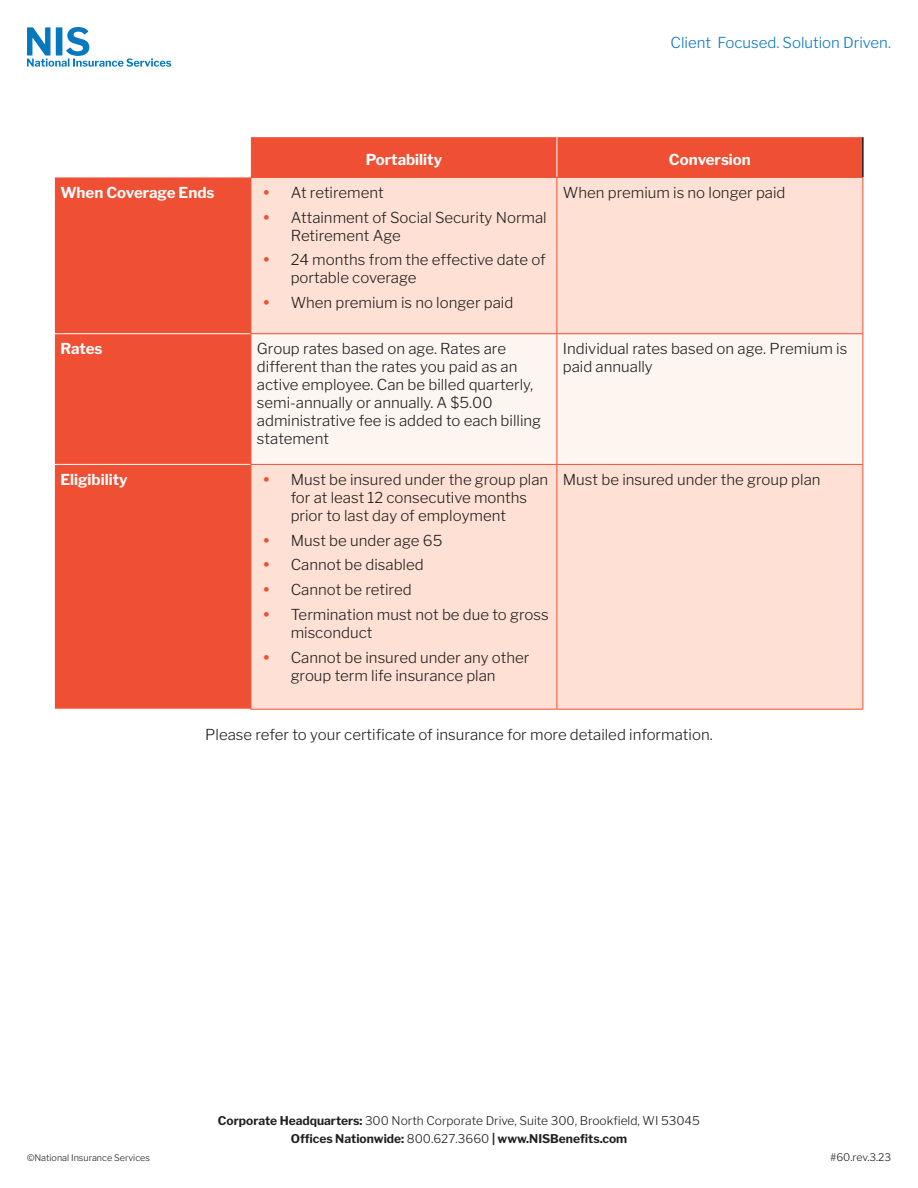
<style>
.page{position:relative;width:918px;height:1188px;background:#fff}
.page>*{position:absolute;margin:0;border:0;box-sizing:border-box;transform-origin:0 0}
.t1{font:300 15px/18px "Libre Franklin";color:#231f20}
.t2{font:700 15px "Libre Franklin";color:#fff}
.t3{font:300 15px "Libre Franklin";color:#0d78bd}
.t4{font:300 12px/18.1px "Libre Franklin";color:#231f20;text-align:center}
.t5{font:300 10.5px "Libre Franklin";color:#231f20}
.t6{font:300 9px "Libre Franklin";color:#231f20}
.s1{font-weight:900;color:#ef5032}
.s2{font-weight:700}
</style>
<div class="page">
<svg style="left:27px;top:27px;width:144px;height:40px"></svg>
<div style="left:55px;top:137px;width:807px;height:572px;background:#ef5033"></div>
<div style="left:252px;top:178px;width:610px;height:531px;background:#fee1d4"></div>
<div style="left:252px;top:334px;width:610px;height:130px;background:#fdf5f0"></div>
<hr style="left:862px;top:137px;width:2px;height:40px;background:#231f20">
<hr style="left:54px;top:333px;width:197px;height:1px;background:#fff">
<hr style="left:54px;top:464px;width:197px;height:1px;background:#fff">
<hr style="left:251px;top:178px;width:1px;height:155px;background:#ef5033">
<hr style="left:557px;top:178px;width:1px;height:155px;background:#ef5033">
<hr style="left:862px;top:178px;width:1px;height:155px;background:#ef5033">
<hr style="left:251px;top:333px;width:306px;height:1px;background:#ef5033">
<hr style="left:251px;top:334px;width:1px;height:130px;background:#ef5033">
<hr style="left:557px;top:333px;width:306px;height:1px;background:#ef5033">
<hr style="left:557px;top:334px;width:1px;height:130px;background:#ef5033">
<hr style="left:862px;top:334px;width:1px;height:130px;background:#ef5033">
<hr style="left:251px;top:464px;width:306px;height:1px;background:#ef5033">
<hr style="left:251px;top:465px;width:1px;height:244px;background:#ef5033">
<hr style="left:557px;top:464px;width:306px;height:1px;background:#ef5033">
<hr style="left:557px;top:465px;width:1px;height:244px;background:#ef5033">
<hr style="left:862px;top:465px;width:1px;height:244px;background:#ef5033">
<hr style="left:251px;top:709px;width:306px;height:1px;background:#ef5033">
<hr style="left:557px;top:709px;width:306px;height:1px;background:#ef5033">
<hr style="left:251px;top:177px;width:306px;height:1px;background:#ef5033">
<hr style="left:557px;top:177px;width:306px;height:1px;background:#ef5033">
<hr style="left:557px;top:137px;width:1px;height:40px;background:#fff">
<p class="t3" style="left:671px;top:34px;width:222px">Client Focused. Solution Driven.</p>
<p class="t2" style="left:366px;top:150px;width:78px">Portability</p>
<p class="t2" style="left:669px;top:150px;width:83px">Conversion</p>
<p class="t2" style="left:60px;top:183px;width:156px">When Coverage Ends</p>
<p class="t1" style="left:264px;top:183px;width:122px"><span class="s1">•</span> At retirement</p>
<p class="t1" style="left:291px;top:208px;width:258px;text-indent:-27px"><span class="s1">•</span> Attainment of Social Security Normal<br>Retirement Age</p>
<p class="t1" style="left:291px;top:251px;width:257px;text-indent:-27px"><span class="s1">•</span> 24 months from the effective date of portable coverage</p>
<p class="t1" style="left:264px;top:294px;width:251px"><span class="s1">•</span> When premium is no longer paid</p>
<p class="t1" style="left:563px;top:183px;width:224px">When premium is no longer paid</p>
<p class="t2" style="left:60px;top:340px;width:44px">Rates</p>
<p class="t1" style="left:257px;top:340px;width:286px">Group rates based on age. Rates are different than the rates you paid as an active employee. Can be billed quarterly, semi-annually or annually. A $5.00 administrative fee is added to each billing statement</p>
<p class="t1" style="left:563px;top:340px;width:286px">Individual rates based on age. Premium is paid annually</p>
<p class="t2" style="left:60px;top:470px;width:69px">Eligibility</p>
<p class="t1" style="left:291px;top:470px;width:259px;text-indent:-27px"><span class="s1">•</span> Must be insured under the group plan for at least 12 consecutive months prior to last day of employment</p>
<p class="t1" style="left:264px;top:531px;width:180px"><span class="s1">•</span> Must be under age 65</p>
<p class="t1" style="left:264px;top:556px;width:162px"><span class="s1">•</span> Cannot be disabled</p>
<p class="t1" style="left:264px;top:581px;width:150px"><span class="s1">•</span> Cannot be retired</p>
<p class="t1" style="left:291px;top:605px;width:259px;text-indent:-27px"><span class="s1">•</span> Termination must not be due to gross misconduct</p>
<p class="t1" style="left:264px;top:648px;width:267px;text-align:center"><span class="s1">•</span> Cannot be insured under any other group term life insurance plan</p>
<p class="t1" style="left:563px;top:470px;width:259px">Must be insured under the group plan</p>
<p class="t1" style="left:205px;top:726px;width:509px">Please refer to your certificate of insurance for more detailed information.</p>
<p class="t6" style="left:27px;top:1152px;width:125px">©National Insurance Services</p>
<p class="t4" style="left:218px;top:1112px;width:484px"><span class="s2">Corporate Headquarters:</span> 300 North Corporate Drive, Suite 300, Brookfield, WI 53045<br><span class="s2">Offices Nationwide:</span> 800.627.3660 <span class="s2">| www.NISBenefits.com</span></p>
<p class="t5" style="left:830px;top:1151px;width:62px">#60.rev.3.23</p>
</div>
